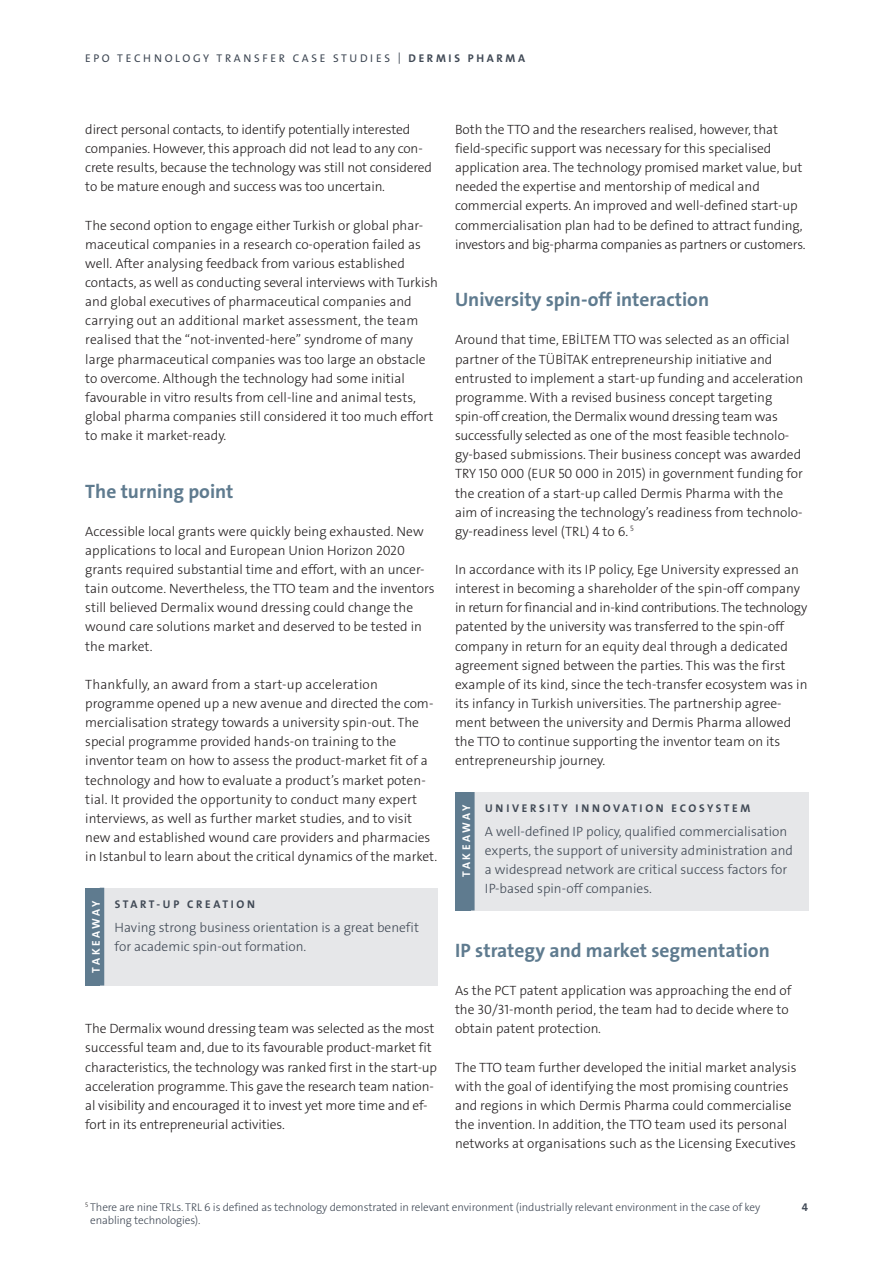
<style>
.page{position:relative;width:893px;height:1263px;background:#fff}
.page>*{position:absolute;margin:0;border:0;box-sizing:border-box;transform-origin:0 0}
.t1{font:19.5px "The Sans LP7 Bld";color:#5f7b8f}
.t2{font:13.5px/19.2px "The Sans LP3 Lig";color:#231f20}
.t3{font:13.5px/19.2px "The Sans LP3 Lig";color:#404955}
.t4{font:11.25px/13.5px "The Sans LP3 Lig";letter-spacing:-.01em;color:#404955}
.t5{font:11.25px "The Sans LP7 Bld";letter-spacing:.24em;color:#404955}
.t6{font:11.25px "The Sans LP5 Plain";letter-spacing:.24em;color:#404955}
.t7{font:11.25px "The Sans LP7 Bld";letter-spacing:.19em;color:#fff}
.s1{font-family:"The Sans LP7 Bld"}
</style>
<div class="page">
<div style="left:100px;top:888px;width:338px;height:97px;background:#e6e7e9"></div>
<hr style="left:100px;top:888px;width:4px;height:97px;background:#5f7b8f">
<div style="left:85px;top:888px;width:15px;height:97px;background:#5f7b8f"></div>
<div style="left:470px;top:792px;width:338px;height:118px;background:#e6e7e9"></div>
<div style="left:470px;top:792px;width:5px;height:118px;background:#5f7b8f"></div>
<div style="left:455px;top:792px;width:15px;height:118px;background:#5f7b8f"></div>
<p class="t6" style="left:85px;top:51px;width:442px">EPO TECHNOLOGY TRANSFER CASE STUDIES | <span class="s1">DERMIS PHARMA</span></p>
<p class="t2" style="left:85px;top:120px;width:348px">direct personal contacts, to identify potentially interested companies. However, this approach did not lead to any con&shy;crete results, because the technology was still not considered to be mature enough and success was too uncertain.</p>
<p class="t2" style="left:85px;top:216px;width:354px">The second option to engage either Turkish or global phar&shy;maceutical companies in a research co-operation failed as well. After analysing feedback from various established contacts, as well as conducting several interviews with Turkish and global executives of pharmaceutical companies and carrying out an additional market assessment, the team realised that the “not-invented-here” syndrome of many large pharmaceutical companies was too large an obstacle to overcome. Although the technology had some initial favourable in vitro results from cell-line and animal tests, global pharma companies still considered it too much effort to make it market-ready.</p>
<h1 class="t1" style="left:85px;top:478px;width:150px">The turning point</h1>
<p class="t2" style="left:85px;top:522px;width:351px">Accessible local grants were quickly being exhausted. New applications to local and European Union Horizon 2020 grants required substantial time and effort, with an uncer&shy;tain outcome. Nevertheless, the TTO team and the inventors still believed Dermalix wound dressing could change the wound care solutions market and deserved to be tested in the market.</p>
<p class="t2" style="left:85px;top:675px;width:353px">Thankfully, an award from a start-up acceleration programme opened up a new avenue and directed the com&shy;mercialisation strategy towards a university spin-out. The special programme provided hands-on training to the inventor team on how to assess the product-market fit of a technology and how to evaluate a product’s market poten&shy;tial. It provided the opportunity to conduct many expert interviews, as well as further market studies, and to visit new and established wound care providers and pharmacies in Istanbul to learn about the critical dynamics of the market.</p>
<p class="t7" style="left:89px;top:973px;width:74px;rotate:-90deg">TAKEAWAY</p>
<p class="t5" style="left:115px;top:897px;width:142px">START-UP CREATION</p>
<p class="t3" style="left:115px;top:917px;width:306px">Having strong business orientation is a great benefit for academic spin-out formation.</p>
<p class="t2" style="left:85px;top:1019px;width:353px">The Dermalix wound dressing team was selected as the most successful team and, due to its favourable product-market fit characteristics, the technology was ranked first in the start-up acceleration programme. This gave the research team nation&shy;al visibility and encouraged it to invest yet more time and ef&shy;fort in its entrepreneurial activities.</p>
<p class="t2" style="left:455px;top:120px;width:352px">Both the TTO and the researchers realised, however, that field-specific support was necessary for this specialised application area. The technology promised market value, but needed the expertise and mentorship of medical and commercial experts. An improved and well-defined start-up commercialisation plan had to be defined to attract funding, investors and big-pharma companies as partners or customers.</p>
<h1 class="t1" style="left:455px;top:287px;width:256px">University spin-off interaction</h1>
<p class="t2" style="left:455px;top:330px;width:350px">Around that time, EBİLTEM TTO was selected as an official partner of the TÜBİTAK entrepreneurship initiative and entrusted to implement a start-up funding and acceleration programme. With a revised business concept targeting spin-off creation, the Dermalix wound dressing team was successfully selected as one of the most feasible technolo&shy;gy-based submissions. Their business concept was awarded TRY 150 000 (EUR 50 000 in 2015) in government funding for the creation of a start-up called Dermis Pharma with the aim of increasing the technology’s readiness from technolo&shy;gy-readiness level (TRL) 4 to 6. <sup>5</sup></p>
<p class="t2" style="left:455px;top:560px;width:354px">In accordance with its IP policy, Ege University expressed an interest in becoming a shareholder of the spin-off company in return for financial and in-kind contributions. The technology patented by the university was transferred to the spin-off company in return for an equity deal through a dedicated agreement signed between the parties. This was the first example of its kind, since the tech-transfer ecosystem was in its infancy in Turkish universities. The partnership agree&shy;ment between the university and Dermis Pharma allowed the TTO to continue supporting the inventor team on its entrepreneurship journey.</p>
<p class="t7" style="left:459px;top:877px;width:74px;rotate:-90deg">TAKEAWAY</p>
<p class="t5" style="left:485px;top:801px;width:267px">UNIVERSITY INNOVATION ECOSYSTEM</p>
<p class="t3" style="left:485px;top:822px;width:310px">A well-defined IP policy, qualified commercialisation experts, the support of university administration and a widespread network are critical success factors for IP-based spin-off companies.</p>
<h1 class="t1" style="left:455px;top:938px;width:316px">IP strategy and market segmentation</h1>
<p class="t2" style="left:455px;top:981px;width:338px">As the PCT patent application was approaching the end of the 30/31-month period, the team had to decide where to obtain patent protection.</p>
<p class="t2" style="left:455px;top:1057px;width:343px">The TTO team further developed the initial market analysis with the goal of identifying the most promising countries and regions in which Dermis Pharma could commercialise the invention. In addition, the TTO team used its personal networks at organisations such as the Licensing Executives</p>
<p class="t4" style="left:90px;top:1200px;width:672px;text-indent:-5px"><sup>5</sup> There are nine TRLs. TRL 6 is defined as technology demonstrated in relevant environment (industrially relevant environment in the case of key enabling technologies).</p>
<p class="t5" style="left:802px;top:1200px;width:8px">4</p>
</div>
